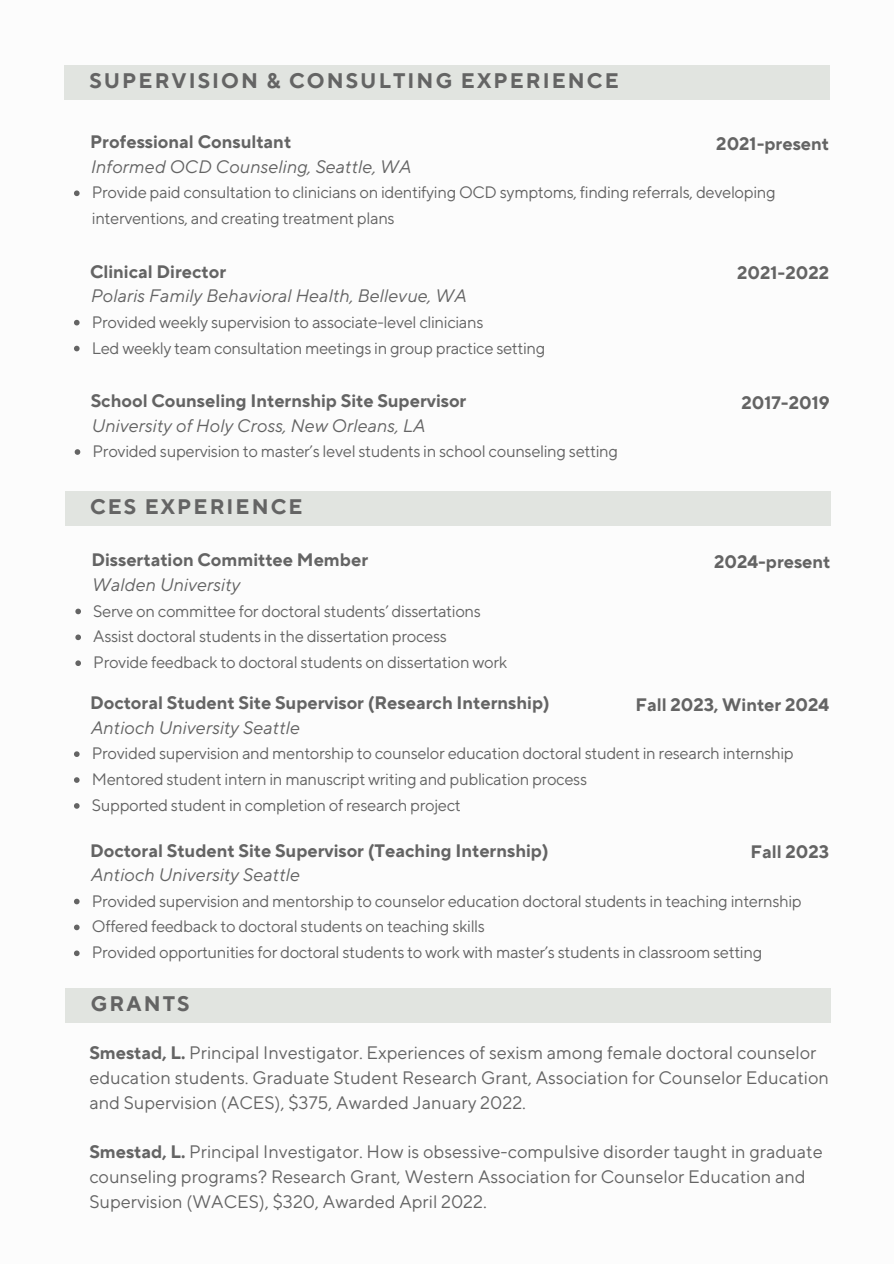
<style>
.page{position:relative;width:894px;height:1264px;background:#fff}
.page>*{position:absolute;margin:0;border:0;box-sizing:border-box;transform-origin:0 0}
.t1{font:700 21px "TT Norms Pro";letter-spacing:.1em;color:#646464}
.t2{font:18px/24.8px "TT Norms Pro";color:#646464}
.t3{font:700 18px "TT Norms Pro";color:#646464}
.t4{font:italic 18px "TT Norms Pro";color:#646464}
.t5{font:16.5px/25.8px "TT Norms Pro";letter-spacing:-.02em;color:#646464}
.s1{font-weight:700}
</style>
<div class="page">
<svg style="left:74px;top:190px;width:6px;height:6px"></svg>
<div style="left:64px;top:66px;width:382px;height:34px;background:#e1e4e0"></div>
<div style="left:446px;top:66px;width:383px;height:34px;background:#e1e4e0"></div>
<svg style="left:74px;top:320px;width:6px;height:5px"></svg>
<svg style="left:74px;top:346px;width:6px;height:5px"></svg>
<svg style="left:75px;top:449px;width:5px;height:6px"></svg>
<svg style="left:75px;top:608px;width:6px;height:6px"></svg>
<svg style="left:75px;top:634px;width:6px;height:6px"></svg>
<svg style="left:75px;top:660px;width:6px;height:6px"></svg>
<div style="left:64px;top:491px;width:383px;height:34px;background:#e1e4e0"></div>
<div style="left:447px;top:491px;width:383px;height:34px;background:#e1e4e0"></div>
<svg style="left:74px;top:751px;width:6px;height:6px"></svg>
<svg style="left:74px;top:777px;width:6px;height:5px"></svg>
<svg style="left:74px;top:803px;width:6px;height:5px"></svg>
<svg style="left:74px;top:898px;width:6px;height:6px"></svg>
<svg style="left:74px;top:924px;width:6px;height:6px"></svg>
<svg style="left:74px;top:950px;width:6px;height:6px"></svg>
<div style="left:65px;top:988px;width:383px;height:34px;background:#e1e4e0"></div>
<div style="left:448px;top:988px;width:383px;height:34px;background:#e1e4e0"></div>
<p class="t1" style="left:89px;top:68px;width:530px">SUPERVISION &amp; CONSULTING EXPERIENCE</p>
<p class="t3" style="left:90px;top:131px;width:202px">Professional Consultant</p>
<p class="t4" style="left:90px;top:156px;width:322px">Informed OCD Counseling, Seattle, WA</p>
<h2 class="t3" style="left:716px;top:133px;width:114px">2021-present</h2>
<h1 class="t5" style="left:92px;top:180px;width:685px">Provide paid consultation to clinicians on identifying OCD symptoms, finding referrals, developing interventions, and creating treatment plans</h1>
<h2 class="t3" style="left:90px;top:260px;width:137px">Clinical Director</h2>
<p class="t4" style="left:90px;top:285px;width:377px">Polaris Family Behavioral Health, Bellevue, WA</p>
<p class="t5" style="left:92px;top:310px;width:393px">Provided weekly supervision to associate-level clinicians</p>
<p class="t5" style="left:92px;top:335px;width:455px">Led weekly team consultation meetings in group practice setting</p>
<p class="t3" style="left:91px;top:390px;width:377px">School Counseling Internship Site Supervisor</p>
<h2 class="t4" style="left:91px;top:414px;width:335px">University of Holy Cross, New Orleans, LA</h2>
<p class="t5" style="left:93px;top:439px;width:526px">Provided supervision to master’s level students in school counseling setting</p>
<p class="t1" style="left:90px;top:494px;width:214px">CES EXPERIENCE</p>
<h2 class="t3" style="left:91px;top:549px;width:278px">Dissertation Committee Member</h2>
<p class="t4" style="left:91px;top:574px;width:150px">Walden University</p>
<h1 class="t5" style="left:93px;top:598px;width:389px">Serve on committee for doctoral students’ dissertations</h1>
<p class="t5" style="left:93px;top:624px;width:355px">Assist doctoral students in the dissertation process</p>
<p class="t5" style="left:93px;top:650px;width:415px">Provide feedback to doctoral students on dissertation work</p>
<p class="t3" style="left:90px;top:692px;width:461px">Doctoral Student Site Supervisor (Research Internship)</p>
<p class="t4" style="left:90px;top:716px;width:211px">Antioch University Seattle</p>
<p class="t3" style="left:737px;top:262px;width:93px">2021-2022</p>
<p class="t3" style="left:741px;top:392px;width:90px">2017-2019</p>
<p class="t3" style="left:714px;top:551px;width:118px">2024-present</p>
<p class="t3" style="left:635px;top:694px;width:195px">Fall 2023, Winter 2024</p>
<p class="t5" style="left:92px;top:741px;width:703px">Provided supervision and mentorship to counselor education doctoral student in research internship</p>
<p class="t5" style="left:92px;top:767px;width:496px">Mentored student intern in manuscript writing and publication process</p>
<h2 class="t5" style="left:92px;top:793px;width:370px">Supported student in completion of research project</h2>
<p class="t3" style="left:90px;top:839px;width:460px">Doctoral Student Site Supervisor (Teaching Internship)</p>
<p class="t4" style="left:90px;top:864px;width:211px">Antioch University Seattle</p>
<p class="t3" style="left:750px;top:841px;width:80px">Fall 2023</p>
<p class="t5" style="left:92px;top:888px;width:711px">Provided supervision and mentorship to counselor education doctoral students in teaching internship</p>
<p class="t5" style="left:92px;top:914px;width:394px">Offered feedback to doctoral students on teaching skills</p>
<h2 class="t5" style="left:92px;top:940px;width:671px">Provided opportunities for doctoral students to work with master’s students in classroom setting</h2>
<p class="t1" style="left:91px;top:991px;width:100px">GRANTS</p>
<h1 class="t2" style="left:89px;top:1041px;width:740px"><span class="s1">Smestad, L.</span> Principal Investigator. Experiences of sexism among female doctoral counselor education students. Graduate Student Research Grant, Association for Counselor Education and Supervision (ACES), $375, Awarded January 2022.</h1>
<p class="t2" style="left:89px;top:1140px;width:734px"><span class="s1">Smestad, L.</span> Principal Investigator. How is obsessive-compulsive disorder taught in graduate counseling programs? Research Grant, Western Association for Counselor Education and<br>Supervision (WACES), $320, Awarded April 2022.</p>
</div>
